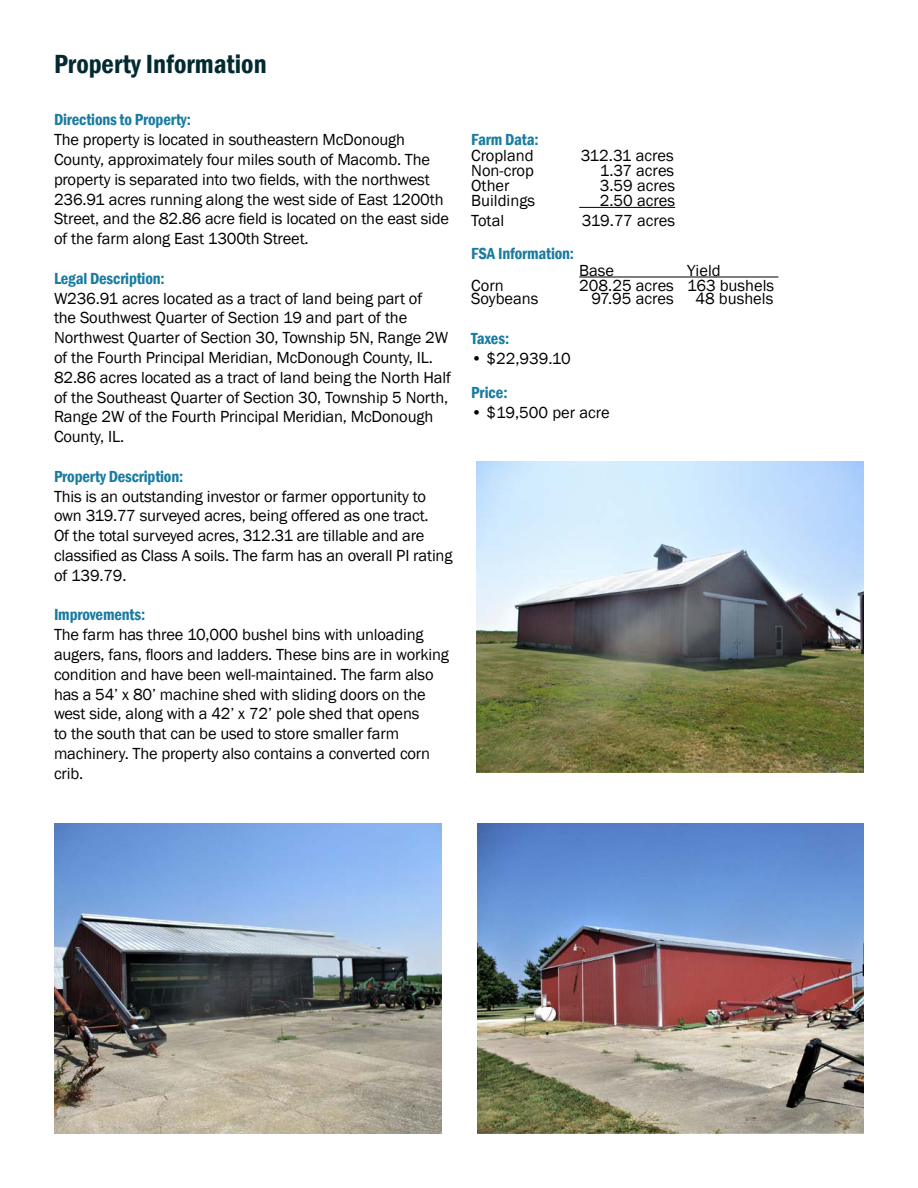
<style>
.page{position:relative;width:918px;height:1188px;background:#fff}
.page>*{position:absolute;margin:0;border:0;box-sizing:border-box;transform-origin:0 0}
.t1{font:600 condensed 27px "Franklin Gothic";color:#042a31}
.t2{font:16.5px/19.8px "Franklin Gothic";letter-spacing:-.01em;color:#000}
.t3{font:600 condensed 16.5px "Franklin Gothic";letter-spacing:-.01em;color:#187ba0}
</style>
<div class="page">
<hr style="left:579px;top:207px;width:96px;height:1px;background:#000">
<hr style="left:579px;top:277px;width:199px;height:1px;background:#000">
<img style="left:54px;top:823px;width:387px;height:311px">
<img style="left:477px;top:823px;width:386px;height:311px">
<img style="left:476px;top:462px;width:388px;height:310px">
<h1 class="t1" style="left:54px;top:46px;width:214px">Property Information</h1>
<p class="t3" style="left:54px;top:109px;width:139px">Directions to Property:</p>
<p class="t2" style="left:54px;top:130px;width:397px">The property is located in southeastern McDonough County, approximately four miles south of Macomb. The property is separated into two fields, with the northwest 236.91 acres running along the west side of East 1200th Street, and the 82.86 acre field is located on the east side of the farm along East 1300th Street.</p>
<p class="t3" style="left:54px;top:267px;width:112px">Legal Description:</p>
<p class="t2" style="left:54px;top:288px;width:399px">W236.91 acres located as a tract of land being part of<br>the Southwest Quarter of Section 19 and part of the Northwest Quarter of Section 30, Township 5N, Range 2W of the Fourth Principal Meridian, McDonough County, IL.<br>82.86 acres located as a tract of land being the North Half of the Southeast Quarter of Section 30, Township 5 North, Range 2W of the Fourth Principal Meridian, McDonough County, IL.</p>
<p class="t3" style="left:54px;top:465px;width:131px">Property Description:</p>
<p class="t2" style="left:54px;top:486px;width:400px">This is an outstanding investor or farmer opportunity to own 319.77 surveyed acres, being offered as one tract.<br>Of the total surveyed acres, 312.31 are tillable and are classified as Class A soils. The farm has an overall PI rating of 139.79.</p>
<p class="t3" style="left:54px;top:604px;width:93px">Improvements:</p>
<p class="t2" style="left:54px;top:625px;width:396px">The farm has three 10,000 bushel bins with unloading augers, fans, floors and ladders. These bins are in working condition and have been well-maintained. The farm also has a 54’ x 80’ machine shed with sliding doors on the west side, along with a 42’ x 72’ pole shed that opens<br>to the south that can be used to store smaller farm machinery. The property also contains a converted corn crib.</p>
<p class="t3" style="left:471px;top:128px;width:69px">Farm Data:</p>
<p class="t2" style="left:471px;top:146px;width:64px">Cropland</p>
<p class="t2" style="left:581px;top:146px;width:95px">312.31 acres</p>
<p class="t2" style="left:471px;top:161px;width:64px">Non-crop</p>
<p class="t2" style="left:600px;top:161px;width:76px">1.37 acres</p>
<p class="t2" style="left:471px;top:176px;width:40px">Other</p>
<p class="t2" style="left:600px;top:176px;width:77px">3.59 acres</p>
<p class="t2" style="left:471px;top:191px;width:65px">Buildings</p>
<p class="t2" style="left:600px;top:191px;width:77px">2.50 acres</p>
<p class="t2" style="left:471px;top:211px;width:35px">Total</p>
<p class="t2" style="left:582px;top:211px;width:95px">319.77 acres</p>
<p class="t3" style="left:471px;top:243px;width:104px">FSA Information:</p>
<p class="t2" style="left:579px;top:261px;width:36px">Base</p>
<p class="t2" style="left:687px;top:261px;width:35px">Yield</p>
<p class="t2" style="left:471px;top:276px;width:34px">Corn</p>
<p class="t2" style="left:579px;top:276px;width:196px">208.25 acres 163 bushels</p>
<p class="t2" style="left:471px;top:289px;width:69px">Soybeans</p>
<p class="t2" style="left:592px;top:289px;width:84px">97.95 acres</p>
<p class="t2" style="left:695px;top:289px;width:79px">48 bushels</p>
<p class="t3" style="left:471px;top:327px;width:40px">Taxes:</p>
<p class="t2" style="left:471px;top:349px;width:101px">• $22,939.10</p>
<p class="t3" style="left:471px;top:382px;width:38px">Price:</p>
<p class="t2" style="left:471px;top:403px;width:140px">• $19,500 per acre</p>
</div>
